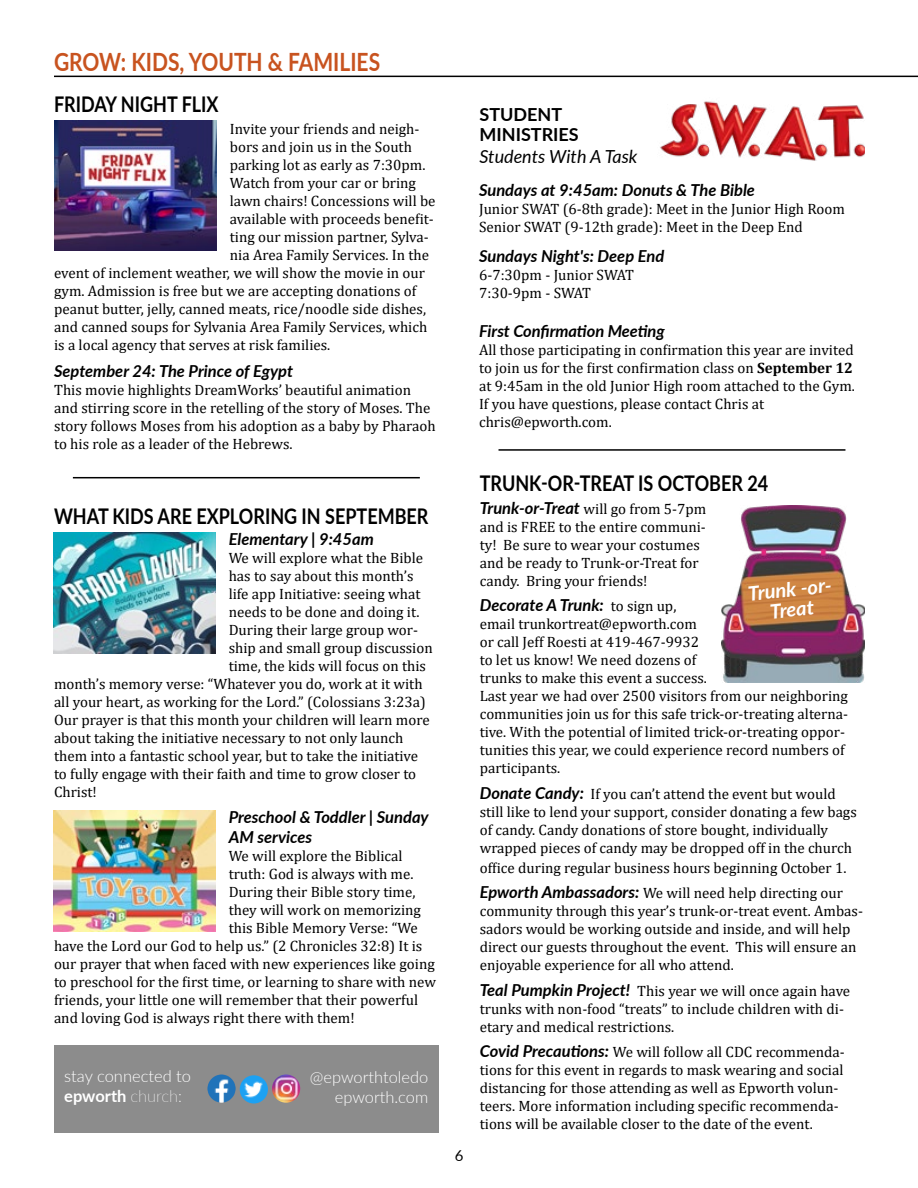
<style>
.page{position:relative;width:918px;height:1188px;background:#fff}
.page>*{position:absolute;margin:0;border:0;box-sizing:border-box;transform-origin:0 0}
.t1{font:700 25.2px "Lato";color:#c8531f;scale:.83 1}
.t2{font:700 21.6px "Lato";color:#000;scale:.83 1}
.t3{font:italic 700 20.1px/20.1px "Lato";color:#fff}
.t4{font:700 18px/19.5px "Lato";color:#000}
.t5{font:italic 18px "Lato";color:#000}
.t6{font:italic 700 16.5px/19.8px "Lato";color:#000}
.t7{font:300 16.5px/19.6px "Lato";color:#fff;text-align:right}
.t8{font:15px/18px "Cambria";color:#000}
.t9{font:15px "Lato";color:#000}
.s1{font-weight:700}
.s2{font-weight:100}
.s3{font-family:"Lato";font-weight:700;font-style:italic;font-size:16.5px}
.s4{font-family:"Cambria";font-weight:400;font-style:normal;font-size:15px}
</style>
<div class="page">
<hr style="left:54px;top:76px;width:864px;height:1px;background:#000">
<div style="left:54px;top:1045px;width:385px;height:88px;background:#8c8c8c"></div>
<img style="left:207px;top:1074px;width:29px;height:29px;border-radius:14px">
<img style="left:240px;top:1075px;width:28px;height:29px;border-radius:14px">
<img style="left:272px;top:1074px;width:28px;height:29px;border-radius:14px">
<img style="left:660px;top:101px;width:205px;height:60px">
<img style="left:721px;top:506px;width:144px;height:176px">
<img style="left:54px;top:533px;width:161px;height:121px">
<img style="left:54px;top:811px;width:161px;height:120px">
<hr style="left:73px;top:477px;width:347px;height:1px;background:#000">
<hr style="left:499px;top:449px;width:346px;height:2px;background:#000">
<img style="left:54px;top:120px;width:162px;height:130px">
<h1 class="t1" style="left:54px;top:43px;width:395px">GROW: KIDS, YOUTH &amp; FAMILIES</h1>
<h2 class="t2" style="left:54px;top:88px;width:200px">FRIDAY NIGHT FLIX</h2>
<p class="t8" style="left:230px;top:120px;width:191px">Invite your friends and neigh-</p>
<p class="t8" style="left:230px;top:138px;width:184px">bors and join us in the South</p>
<p class="t8" style="left:230px;top:156px;width:197px">parking lot as early as 7:30pm.</p>
<p class="t8" style="left:230px;top:174px;width:188px">Watch from your car or bring</p>
<p class="t8" style="left:230px;top:192px;width:207px">lawn chairs! Concessions will be</p>
<p class="t8" style="left:230px;top:210px;width:206px">available with proceeds benefit-</p>
<p class="t8" style="left:230px;top:228px;width:201px">ting our mission partner, Sylva-</p>
<p class="t8" style="left:230px;top:246px;width:201px">nia Area Family Services. In the</p>
<p class="t8" style="left:54px;top:264px;width:372px">event of inclement weather, we will show the movie in our</p>
<p class="t8" style="left:54px;top:282px;width:364px">gym. Admission is free but we are accepting donations of</p>
<p class="t8" style="left:54px;top:300px;width:374px">peanut butter, jelly, canned meats, rice/noodle side dishes,</p>
<p class="t8" style="left:54px;top:318px;width:375px">and canned soups for Sylvania Area Family Services, which</p>
<p class="t8" style="left:54px;top:336px;width:278px">is a local agency that serves at risk families.</p>
<p class="t6" style="left:54px;top:361px;width:241px">September 24: The Prince of Egypt</p>
<p class="t8" style="left:54px;top:381px;width:383px">This movie highlights DreamWorks’ beautiful animation and stirring score in the retelling of the story of Moses. The story follows Moses from his adoption as a baby by Pharaoh to his role as a leader of the Hebrews.</p>
<h2 class="t2" style="left:54px;top:501px;width:453px">WHAT KIDS ARE EXPLORING IN SEPTEMBER</h2>
<p class="t6" style="left:229px;top:529px;width:147px">Elementary | 9:45am</p>
<p class="t8" style="left:229px;top:549px;width:196px">We will explore what the Bible</p>
<p class="t8" style="left:229px;top:567px;width:186px">has to say about this month’s</p>
<p class="t8" style="left:229px;top:585px;width:193px">life app Initiative: seeing what</p>
<p class="t8" style="left:229px;top:603px;width:192px">needs to be done and doing it.</p>
<p class="t8" style="left:229px;top:621px;width:191px">During their large group wor-</p>
<p class="t8" style="left:229px;top:639px;width:206px">ship and small group discussion</p>
<p class="t8" style="left:229px;top:657px;width:199px">time, the kids will focus on this</p>
<p class="t8" style="left:54px;top:675px;width:370px">month’s memory verse: “Whatever you do, work at it with</p>
<p class="t8" style="left:54px;top:693px;width:373px">all your heart, as working for the Lord.” (Colossians 3:23a)</p>
<p class="t8" style="left:54px;top:711px;width:377px">Our prayer is that this month your children will learn more</p>
<p class="t8" style="left:54px;top:729px;width:351px">about taking the initiative necessary to not only launch</p>
<p class="t8" style="left:54px;top:747px;width:366px">them into a fantastic school year, but to take the initiative</p>
<p class="t8" style="left:54px;top:765px;width:364px">to fully engage with their faith and time to grow closer to</p>
<p class="t8" style="left:54px;top:783px;width:44px">Christ!</p>
<p class="t6" style="left:229px;top:806px;width:202px">Preschool &amp; Toddler | Sunday<br>AM services</p>
<p class="t8" style="left:229px;top:846px;width:175px">We will explore the Biblical</p>
<p class="t8" style="left:229px;top:864px;width:186px">truth: God is always with me.</p>
<p class="t8" style="left:229px;top:882px;width:188px">During their Bible story time,</p>
<p class="t8" style="left:229px;top:900px;width:194px">they will work on memorizing</p>
<p class="t8" style="left:229px;top:918px;width:191px">this Bible Memory Verse: “We</p>
<p class="t8" style="left:54px;top:936px;width:370px">have the Lord our God to help us.” (2 Chronicles 32:8) It is</p>
<p class="t8" style="left:54px;top:954px;width:382px">our prayer that when faced with new experiences like going</p>
<p class="t8" style="left:54px;top:972px;width:384px">to preschool for the first time, or learning to share with new</p>
<p class="t8" style="left:54px;top:990px;width:366px">friends, your little one will remember that their powerful</p>
<p class="t8" style="left:54px;top:1008px;width:302px">and loving God is always right there with them!</p>
<p class="t7" style="left:64px;top:1066px;width:128px;text-align:left">stay connected to <span class="s1">epworth</span> <span class="s2">church:</span></p>
<p class="t7" style="left:310px;top:1067px;width:120px">@epworthtoledo epworth.com</p>
<p class="t4" style="left:480px;top:104px;width:101px">STUDENT<br>MINISTRIES</p>
<p class="t5" style="left:480px;top:143px;width:159px">Students With A Task</p>
<p class="t6" style="left:479px;top:180px;width:277px">Sundays at 9:45am: Donuts &amp; The Bible</p>
<p class="t8" style="left:479px;top:200px;width:367px">Junior SWAT (6-8th grade): Meet in the Junior High Room<br>Senior SWAT (9-12th grade): Meet in the Deep End</p>
<p class="t6" style="left:479px;top:246px;width:187px">Sundays Night's: Deep End</p>
<p class="t8" style="left:479px;top:266px;width:156px">6-7:30pm - Junior SWAT<br>7:30-9pm - SWAT</p>
<p class="t6" style="left:479px;top:321px;width:187px">First Confirmation Meeting</p>
<p class="t8" style="left:479px;top:341px;width:377px">All those participating in confirmation this year are invited to join us for the first confirmation class on <span class="s1">September 12 </span>at 9:45am in the old Junior High room attached to the Gym.<br>If you have questions, please contact Chris at chris@epworth.com.</p>
<p class="t9" style="left:455px;top:1145px;width:10px">6</p>
<h2 class="t2" style="left:480px;top:468px;width:349px">TRUNK-OR-TREAT IS OCTOBER 24</h2>
<p class="t8" style="left:480px;top:500px;width:228px"><span class="s3">Trunk-or-Treat</span> will go from 5-7pm and is FREE to the entire communi&shy;ty! Be sure to wear your costumes and be ready to Trunk-or-Treat for candy. Bring your friends!</p>
<p class="t6" style="left:480px;top:595px;width:198px">Decorate A Trunk: <span class="s4">to sign up,</span></p>
<p class="t8" style="left:480px;top:615px;width:370px">email trunkortreat@epworth.com<br>or call Jeff Roesti at 419-467-9932<br>to let us know! We need dozens of<br>trunks to make this event a success.<br>Last year we had over 2500 visitors from our neighboring communities join us for this safe trick-or-treating alterna&shy;tive. With the potential of limited trick-or-treating oppor&shy;tunities this year, we could experience record numbers of participants.</p>
<p class="t8" style="left:480px;top:785px;width:379px"><span class="s3">Donate Candy:</span> If you can’t attend the event but would still like to lend your support, consider donating a few bags of candy. Candy donations of store bought, individually wrapped pieces of candy may be dropped off in the church</p>
<p class="t8" style="left:480px;top:855px;width:368px;line-height:25.5px">office during regular business hours beginning October 1.<br><span class="s3">Epworth Ambassadors:</span> We will need help directing our</p>
<p class="t8" style="left:480px;top:902px;width:385px">community through this year’s trunk-or-treat event. Ambas&shy;sadors would be working outside and inside, and will help direct our guests throughout the event. This will ensure an enjoyable experience for all who attend.</p>
<p class="t8" style="left:480px;top:981px;width:372px"><span class="s3">Teal Pumpkin Project!</span> This year we will once again have trunks with non-food “treats” to include children with di&shy;etary and medical restrictions.</p>
<p class="t8" style="left:480px;top:1043px;width:367px"><span class="s3">Covid Precautions:</span> We will follow all CDC recommenda&shy;tions for this event in regards to mask wearing and social distancing for those attending as well as Epworth volun&shy;teers. More information including specific recommenda&shy;tions will be available closer to the date of the event.</p>
<h3 class="t3" style="left:767px;top:581px;width:79px;text-indent:-20px;rotate:-6deg">Trunk -or-<br>Treat</h3>
</div>
